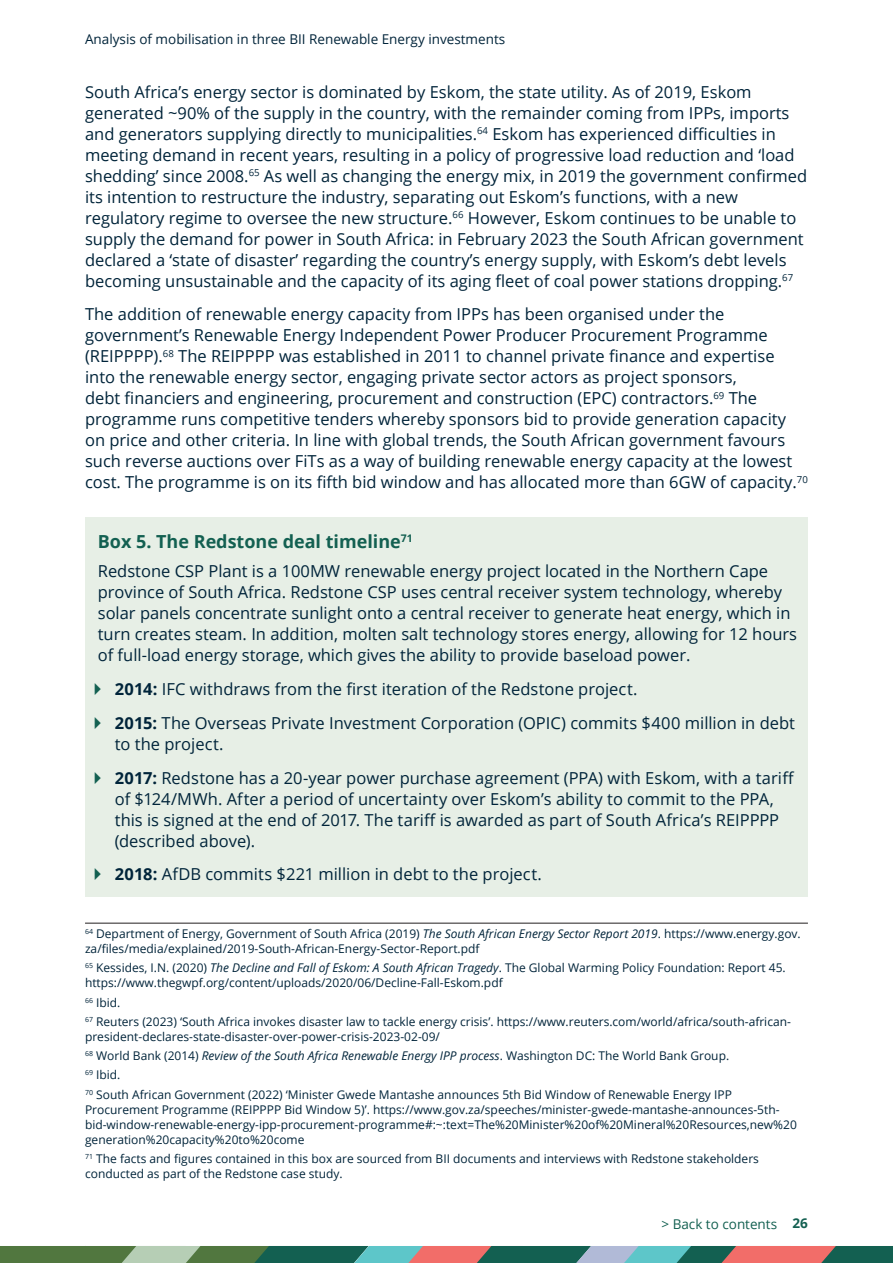
<style>
.page{position:relative;width:893px;height:1263px;background:#fff}
.page>*{position:absolute;margin:0;border:0;box-sizing:border-box;transform-origin:0 0}
.Heading_3{font:700 18px "Open Sans";color:#136051}
.Text{font:16.5px/21px "Open Sans";color:#00243a}
.t1{font:13.5px "Open Sans";color:#00243a}
.t2{font:13.5px "Open Sans";color:#136051}
.Footnote_text{font:12px/15px "Open Sans";color:#00243a}
.s1{font-weight:700}
.s2{font-style:italic}
</style>
<div class="page">
<svg style="left:0;top:1246px;width:893px;height:17px;background:#67806e"></svg>
<div style="left:85px;top:517px;width:723px;height:48px;background:#e7efe6"></div>
<div style="left:85px;top:556px;width:723px;height:122px;background:#e7efe6"></div>
<div style="left:85px;top:674px;width:723px;height:38px;background:#e7efe6"></div>
<div style="left:85px;top:708px;width:723px;height:58px;background:#e7efe6"></div>
<div style="left:85px;top:762px;width:723px;height:101px;background:#e7efe6"></div>
<div style="left:85px;top:859px;width:723px;height:38px;background:#e7efe6"></div>
<hr style="left:85px;top:923px;width:723px;height:1px;background:#231f20">
<p class="t1" style="left:85px;top:30px;width:422px">Analysis of mobilisation in three BII Renewable Energy investments</p>
<p class="Text" style="left:85px;top:81px;width:724px">South Africa’s energy sector is dominated by Eskom, the state utility. As of 2019, Eskom generated ~90% of the supply in the country, with the remainder coming from IPPs, imports and generators supplying directly to municipalities.<sup>64</sup> Eskom has experienced difficulties in meeting demand in recent years, resulting in a policy of progressive load reduction and ‘load shedding’ since 2008.<sup>65</sup> As well as changing the energy mix, in 2019 the government confirmed its intention to restructure the industry, separating out Eskom’s functions, with a new regulatory regime to oversee the new structure.<sup>66</sup> However, Eskom continues to be unable to supply the demand for power in South Africa: in February 2023 the South African government declared a ‘state of disaster’ regarding the country’s energy supply, with Eskom’s debt levels becoming unsustainable and the capacity of its aging fleet of coal power stations dropping.<sup>67</sup></p>
<p class="Text" style="left:85px;top:304px;width:724px">The addition of renewable energy capacity from IPPs has been organised under the government’s Renewable Energy Independent Power Producer Procurement Programme (REIPPPP).<sup>68</sup> The REIPPPP was established in 2011 to channel private finance and expertise into the renewable energy sector, engaging private sector actors as project sponsors,<br>debt financiers and engineering, procurement and construction (EPC) contractors.<sup>69</sup> The programme runs competitive tenders whereby sponsors bid to provide generation capacity on price and other criteria. In line with global trends, the South African government favours such reverse auctions over FiTs as a way of building renewable energy capacity at the lowest cost. The programme is on its fifth bid window and has allocated more than 6GW of capacity.<sup>70</sup></p>
<p class="Heading_3" style="left:98px;top:528px;width:317px">Box 5. The Redstone deal timeline<sup>71</sup></p>
<p class="Text" style="left:98px;top:560px;width:701px">Redstone CSP Plant is a 100MW renewable energy project located in the Northern Cape province of South Africa. Redstone CSP uses central receiver system technology, whereby solar panels concentrate sunlight onto a central receiver to generate heat energy, which in turn creates steam. In addition, molten salt technology stores energy, allowing for 12 hours of full-load energy storage, which gives the ability to provide baseload power.</p>
<p class="Text" style="left:115px;top:678px;width:524px"><span class="s1">2014:</span> IFC withdraws from the first iteration of the Redstone project.</p>
<p class="Text" style="left:115px;top:712px;width:682px"><span class="s1">2015:</span> The Overseas Private Investment Corporation (OPIC) commits $400 million in debt to the project.</p>
<p class="Text" style="left:115px;top:767px;width:681px"><span class="s1">2017:</span> Redstone has a 20-year power purchase agreement (PPA) with Eskom, with a tariff of $124/MWh. After a period of uncertainty over Eskom’s ability to commit to the PPA, this is signed at the end of 2017. The tariff is awarded as part of South Africa’s REIPPPP (described above).</p>
<p class="Text" style="left:115px;top:863px;width:428px"><span class="s1">2018:</span> AfDB commits $221 million in debt to the project.</p>
<p class="Footnote_text" style="left:85px;top:926px;width:717px"><sup>64</sup> Department of Energy, Government of South Africa (2019) <span class="s2">The South African Energy Sector Report 2019</span>. https://www.energy.gov. za/files/media/explained/2019-South-African-Energy-Sector-Report.pdf</p>
<p class="Footnote_text" style="left:85px;top:960px;width:702px"><sup>65</sup> Kessides, I.N. (2020) <span class="s2">The Decline and Fall of Eskom: A South African Tragedy</span>. The Global Warming Policy Foundation: Report 45. https://www.thegwpf.org/content/uploads/2020/06/Decline-Fall-Eskom.pdf</p>
<p class="Footnote_text" style="left:85px;top:994px;width:37px"><sup>66</sup> Ibid.</p>
<p class="Footnote_text" style="left:85px;top:1014px;width:707px"><sup>67</sup> Reuters (2023) ‘South Africa invokes disaster law to tackle energy crisis’. https://www.reuters.com/world/africa/south-african&shy;president-declares-state-disaster-over-power-crisis-2023-02-09/</p>
<p class="Footnote_text" style="left:85px;top:1048px;width:646px"><sup>68</sup> World Bank (2014) <span class="s2">Review of the South Africa Renewable Energy IPP process</span>. Washington DC: The World Bank Group.</p>
<p class="Footnote_text" style="left:85px;top:1067px;width:37px"><sup>69</sup> Ibid.</p>
<p class="Footnote_text" style="left:85px;top:1086px;width:713px"><sup>70</sup> South African Government (2022) ‘Minister Gwede Mantashe announces 5th Bid Window of Renewable Energy IPP Procurement Programme (REIPPPP Bid Window 5)’. https://www.gov.za/speeches/minister-gwede-mantashe-announces-5th&shy;bid-window-renewable-energy-ipp-procurement-programme#:~:text=The%20Minister%20of%20Mineral%20Resources,new%20 generation%20capacity%20to%20come</p>
<p class="Footnote_text" style="left:85px;top:1151px;width:675px"><sup>71</sup> The facts and figures contained in this box are sourced from BII documents and interviews with Redstone stakeholders conducted as part of the Redstone case study.</p>
<p class="t2" style="left:661px;top:1215px;width:148px">&gt; Back to contents <span class="s1">26</span></p>
</div>
